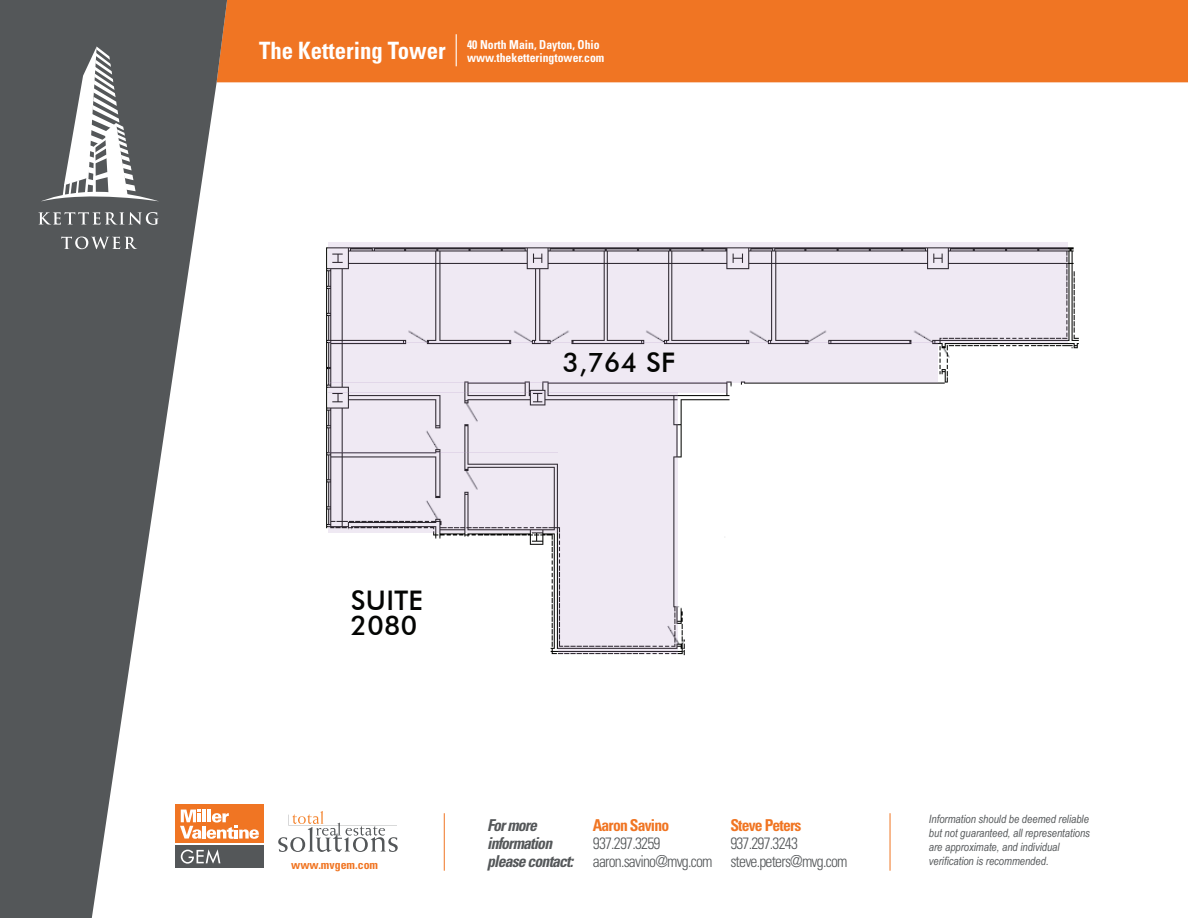
<style>
.page{position:relative;width:1188px;height:918px;background:#fff}
.page>*{position:absolute;margin:0;border:0;box-sizing:border-box;transform-origin:0 0}
.t1{font:500 27px/25.5px "Futura BT";letter-spacing:.01em;color:#040503}
.t2{font:300 condensed 16.35px/18px "Univers LT Std";letter-spacing:-.05em;color:#545759;scale:.95 1}
.t3{font:italic 700 condensed 16.35px/18px "Univers LT Std";letter-spacing:-.05em;color:#545759;scale:.95 1}
.t4{font:700 condensed 16.35px "Univers LT Std";letter-spacing:-.05em;color:#f07523;scale:.95 1}
.t5{font:700 condensed 12.3px/13.5px "Univers LT Std";color:#fff;scale:.95 1}
.t6{font:700 condensed 11.85px "Univers LT Std";color:#f07523}
.t7{font:italic 11.4px/13.8px "Arial Narrow";color:#545759}
.s1{font-size:23.85px}
</style>
<div class="page">
<div style="left:227px;top:0;width:961px;height:82px;background:#f07523"></div>
<svg style="left:0;top:0;width:227px;height:918px;fill:#545759"></svg>
<hr style="left:456px;top:34px;width:1px;height:32px;background:#fff">
<svg style="left:38px;top:212px;width:121px;height:13px;background:#7d8081"></svg>
<svg style="left:61px;top:237px;width:76px;height:12px"></svg>
<svg style="left:41px;top:46px;width:118px;height:155px"></svg>
<div style="left:175px;top:804px;width:89px;height:39px;background:#f07523"></div>
<div style="left:175px;top:845px;width:89px;height:23px;background:#545759"></div>
<svg style="left:181px;top:849px;width:39px;height:15px"></svg>
<svg style="left:180px;top:810px;width:79px;height:29px"></svg>
<svg style="left:278px;top:811px;width:120px;height:41px"></svg>
<hr style="left:444px;top:813px;width:1px;height:58px;background:#f07523">
<hr style="left:890px;top:813px;width:1px;height:58px;background:#f07523">
<img style="left:326px;top:242px;width:753px;height:414px">
<div style="left:328px;top:243px;width:740px;height:100px;background:#b79ac8;opacity:.22"></div>
<div style="left:328px;top:343px;width:610px;height:40px;background:#efe9f3"></div>
<div style="left:328px;top:383px;width:400px;height:10px;background:#efe9f3"></div>
<div style="left:328px;top:393px;width:350px;height:60px;background:#b79ac8;opacity:.22"></div>
<div style="left:328px;top:453px;width:230px;height:80px;background:#b79ac8;opacity:.22"></div>
<div style="left:558px;top:453px;width:120px;height:200px;background:#efe9f3"></div>
<p class="t5" style="left:467px;top:37px;width:146px;text-indent:-208px"><span class="s1">The Kettering Tower</span> 40 North Main, Dayton, Ohio www.theketteringtower.com</p>
<h1 class="t1" style="left:563px;top:350px;width:114px">3,764 SF</h1>
<h1 class="t1" style="left:351px;top:587px;width:74px">SUITE<br>2080</h1>
<h2 class="t3" style="left:487px;top:816px;width:92px">For more information please contact:</h2>
<h2 class="t4" style="left:593px;top:815px;width:82px">Aaron Savino</h2>
<h2 class="t4" style="left:730px;top:815px;width:76px">Steve Peters</h2>
<h2 class="t2" style="left:730px;top:834px;width:73px">937.297.3243</h2>
<h2 class="t2" style="left:593px;top:834px;width:128px">937.297.3259 aaron.savino@mvg.com</h2>
<p class="t6" style="left:291px;top:857px;width:88px">www.mvgem.com</p>
<h2 class="t2" style="left:730px;top:852px;width:125px">steve.peters@mvg.com</h2>
<p class="t7" style="left:929px;top:812px;width:163px">Information should be deemed reliable but not guaranteed, all representations are approximate, and individual verification is recommended.</p>
</div>
